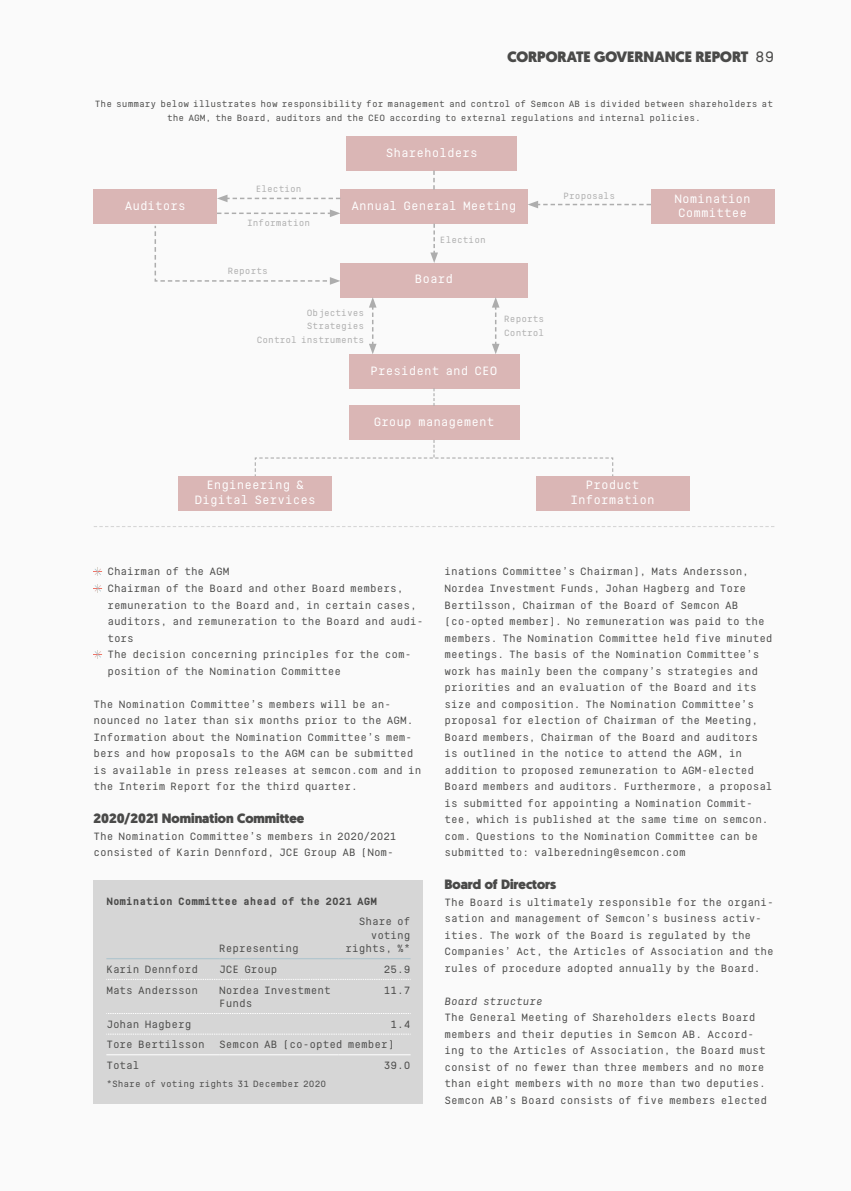
<style>
.page{position:relative;width:851px;height:1191px;background:#fff}
.page>*{position:absolute;margin:0;border:0;box-sizing:border-box;transform-origin:0 0}
.t1{font:15px "Semcon Geomanist";color:#4a4a49}
.t2{font:13.5px "Semcon Geomanist";color:#4a4a49}
.t3{font:12px/14.4px "Semcon Mono";color:#fff;text-align:center}
.t4{font:10.5px/16.5px "Semcon Mono";letter-spacing:-.005em;color:#4a4a49}
.t5{font:700 10.5px "Semcon Mono";letter-spacing:-.005em;color:#4a4a49}
.t6{font:italic 10.5px "Semcon Mono";letter-spacing:-.005em;color:#4a4a49}
.t7{font:9px/13.5px "Semcon Mono";color:#4a4a49;text-align:center}
.t8{font:9px/13.5px "Semcon Mono";color:#adadad}
.s1{font-family:"Semcon Mono"}
</style>
<div class="page">
<div style="left:0;top:0;width:850px;height:1191px;background:#fafafa"></div>
<svg style="left:94px;top:567px;width:8px;height:9px"></svg>
<svg style="left:94px;top:584px;width:8px;height:8px"></svg>
<svg style="left:94px;top:650px;width:8px;height:8px"></svg>
<svg style="left:94px;top:526px;width:680px;height:1px"></svg>
<div style="left:94px;top:880px;width:329px;height:223px;background:#d6d6d6"></div>
<hr style="left:106px;top:1054px;width:113px;height:1px;background:#fff">
<hr style="left:219px;top:1054px;width:119px;height:1px;background:#fff">
<hr style="left:338px;top:1054px;width:72px;height:1px;background:#fff">
<svg style="left:106px;top:979px;width:305px;height:1px"></svg>
<svg style="left:106px;top:1013px;width:305px;height:1px"></svg>
<svg style="left:106px;top:1034px;width:305px;height:1px"></svg>
<hr style="left:106px;top:958px;width:113px;height:1px;background:#a9c2cc">
<hr style="left:219px;top:958px;width:119px;height:1px;background:#a9c2cc">
<hr style="left:338px;top:958px;width:72px;height:1px;background:#a9c2cc">
<div style="left:346px;top:136px;width:171px;height:34px;background:#dab6b5"></div>
<div style="left:340px;top:190px;width:187px;height:34px;background:#dab6b5"></div>
<div style="left:651px;top:190px;width:123px;height:34px;background:#dab6b5"></div>
<div style="left:340px;top:263px;width:187px;height:34px;background:#dab6b5"></div>
<div style="left:94px;top:190px;width:123px;height:34px;background:#dab6b5"></div>
<div style="left:349px;top:354px;width:170px;height:34px;background:#dab6b5"></div>
<div style="left:349px;top:406px;width:170px;height:34px;background:#dab6b5"></div>
<div style="left:179px;top:476px;width:153px;height:34px;background:#dab6b5"></div>
<div style="left:536px;top:476px;width:153px;height:34px;background:#dab6b5"></div>
<svg style="left:433px;top:170px;width:1px;height:20px"></svg>
<svg style="left:430px;top:224px;width:8px;height:39px"></svg>
<svg style="left:217px;top:195px;width:123px;height:7px"></svg>
<svg style="left:154px;top:225px;width:186px;height:60px"></svg>
<svg style="left:217px;top:209px;width:123px;height:8px"></svg>
<svg style="left:527px;top:201px;width:124px;height:7px"></svg>
<svg style="left:492px;top:297px;width:7px;height:57px"></svg>
<svg style="left:369px;top:297px;width:7px;height:57px"></svg>
<svg style="left:433px;top:388px;width:1px;height:18px"></svg>
<svg style="left:254px;top:440px;width:359px;height:36px"></svg>
<h1 class="t1" style="left:507px;top:49px;width:268px">CORPORATE GOVERNANCE REPORT <span class="s1">89</span></h1>
<p class="t7" style="left:95px;top:97px;width:679px">The summary below illustrates how responsibility for management and control of Semcon AB is divided between shareholders at the AGM, the Board, auditors and the CEO according to external regulations and internal policies.</p>
<p class="t3" style="left:386px;top:145px;width:93px">Shareholders</p>
<p class="t3" style="left:125px;top:199px;width:63px">Auditors</p>
<p class="t8" style="left:256px;top:182px;width:47px">Election</p>
<p class="t8" style="left:247px;top:216px;width:65px">Information</p>
<p class="t8" style="left:228px;top:264px;width:42px">Reports</p>
<p class="t8" style="left:563px;top:188px;width:53px">Proposals</p>
<p class="t3" style="left:351px;top:199px;width:167px">Annual General Meeting</p>
<p class="t3" style="left:674px;top:191px;width:78px">Nomination<br>Committee</p>
<p class="t8" style="left:440px;top:233px;width:47px">Election</p>
<p class="t3" style="left:415px;top:272px;width:40px">Board</p>
<p class="t8" style="left:257px;top:305px;width:109px;text-align:right">Objectives<br>Strategies<br>Control instruments</p>
<p class="t8" style="left:504px;top:312px;width:42px">Reports<br>Control</p>
<p class="t3" style="left:370px;top:363px;width:128px">President and CEO</p>
<p class="t3" style="left:373px;top:415px;width:122px">Group management</p>
<p class="t3" style="left:195px;top:478px;width:122px">Engineering &amp;<br>Digital Services</p>
<p class="t3" style="left:570px;top:478px;width:86px">Product<br>Information</p>
<p class="t4" style="left:107px;top:563px;width:317px">Chairman of the AGM<br>Chairman of the Board and other Board members, remuneration to the Board and, in certain cases, auditors, and remuneration to the Board and audi&shy;tors<br>The decision concerning principles for the com&shy;position of the Nomination Committee</p>
<p class="t4" style="left:94px;top:695px;width:329px">The Nomination Committee’s members will be an&shy;nounced no later than six months prior to the AGM.<br>Information about the Nomination Committee’s mem&shy;bers and how proposals to the AGM can be submitted is available in press releases at semcon.com and in the Interim Report for the third quarter.</p>
<p class="t2" style="left:94px;top:810px;width:212px">2020/2021 Nomination Committee</p>
<p class="t4" style="left:94px;top:827px;width:304px">The Nomination Committee’s members in 2020/2021 consisted of Karin Dennford, JCE Group AB (Nom-</p>
<p class="t5" style="left:106px;top:895px;width:272px">Nomination Committee ahead of the 2021 AGM</p>
<p class="t4" style="left:219px;top:940px;width:81px">Representing</p>
<p class="t4" style="left:345px;top:915px;width:67px;line-height:13.5px;text-align:right">Share of voting rights, %*</p>
<p class="t4" style="left:106px;top:961px;width:93px">Karin Dennford</p>
<p class="t4" style="left:219px;top:961px;width:60px">JCE Group</p>
<p class="t4" style="left:384px;top:961px;width:28px">25.9</p>
<p class="t4" style="left:106px;top:981px;width:93px">Mats Andersson</p>
<p class="t4" style="left:219px;top:983px;width:113px;line-height:13.5px">Nordea Investment<br>Funds</p>
<p class="t4" style="left:384px;top:981px;width:28px">11.7</p>
<p class="t4" style="left:106px;top:1015px;width:86px">Johan Hagberg</p>
<p class="t4" style="left:390px;top:1015px;width:21px">1.4</p>
<p class="t4" style="left:106px;top:1036px;width:100px">Tore Bertilsson</p>
<p class="t4" style="left:219px;top:1036px;width:177px">Semcon AB (co-opted member)</p>
<p class="t4" style="left:106px;top:1057px;width:35px">Total</p>
<p class="t4" style="left:384px;top:1057px;width:28px">39.0</p>
<p class="t7" style="left:106px;top:1077px;width:221px">*Share of voting rights 31 December 2020</p>
<p class="t4" style="left:444px;top:563px;width:329px">inations Committee’s Chairman), Mats Andersson, Nordea Investment Funds, Johan Hagberg and Tore Bertilsson, Chairman of the Board of Semcon AB (co-opted member). No remuneration was paid to the members. The Nomination Committee held five minuted meetings. The basis of the Nomination Committee’s work has mainly been the company’s strategies and priorities and an evaluation of the Board and its size and composition. The Nomination Committee’s proposal for election of Chairman of the Meeting, Board members, Chairman of the Board and auditors is outlined in the notice to attend the AGM, in addition to proposed remuneration to AGM-elected Board members and auditors. Furthermore, a proposal is submitted for appointing a Nomination Commit&shy;tee, which is published at the same time on semcon. com. Questions to the Nomination Committee can be submitted to: valberedning@semcon.com</p>
<p class="t2" style="left:444px;top:876px;width:113px">Board of Directors</p>
<p class="t4" style="left:444px;top:893px;width:331px">The Board is ultimately responsible for the organi&shy;sation and management of Semcon’s business activ&shy;ities. The work of the Board is regulated by the Companies’ Act, the Articles of Association and the rules of procedure adopted annually by the Board.</p>
<p class="t6" style="left:444px;top:994px;width:100px">Board structure</p>
<p class="t4" style="left:444px;top:1009px;width:324px">The General Meeting of Shareholders elects Board members and their deputies in Semcon AB. Accord&shy;ing to the Articles of Association, the Board must consist of no fewer than three members and no more than eight members with no more than two deputies.<br>Semcon AB’s Board consists of five members elected</p>
</div>
